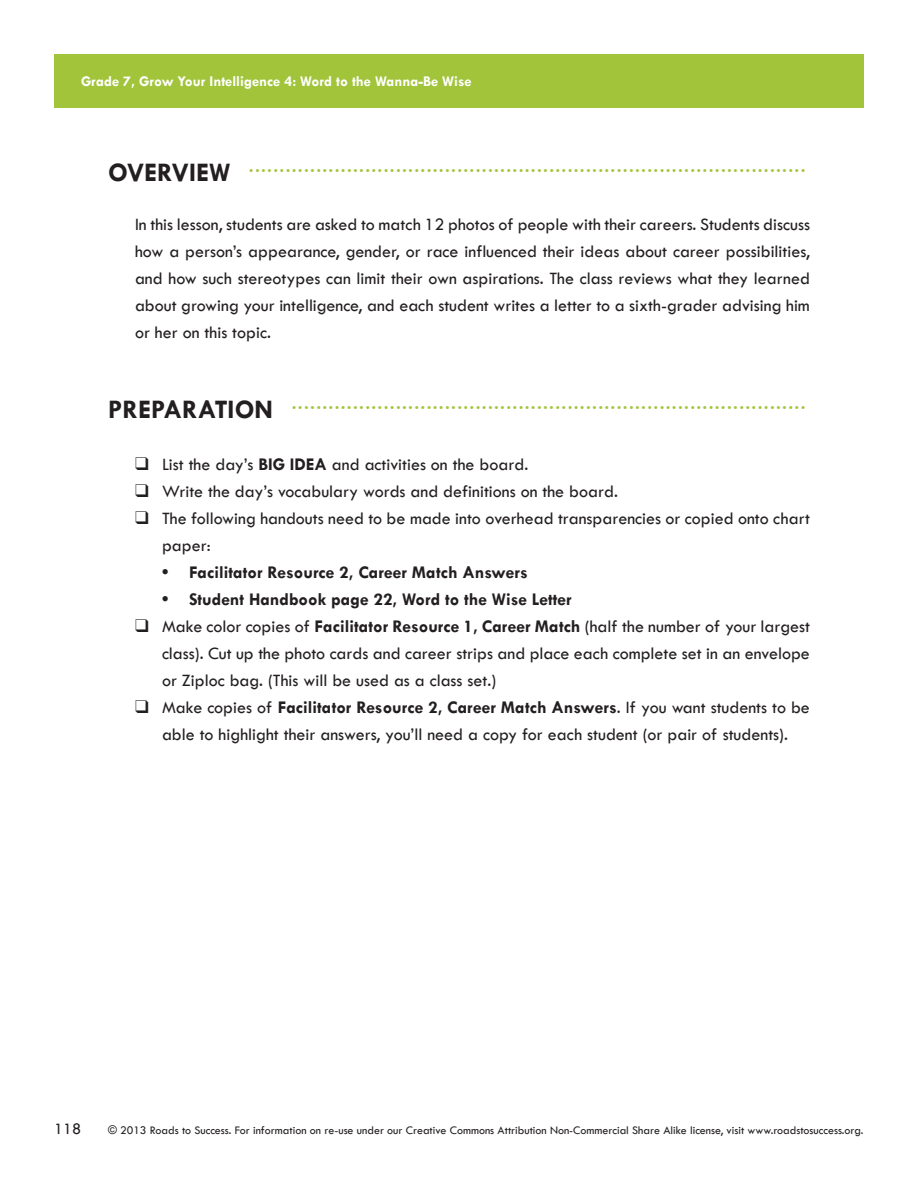
<style>
.page{position:relative;width:918px;height:1188px;background:#fff}
.page>*{position:absolute;margin:0;border:0;box-sizing:border-box;transform-origin:0 0}
.LO_Head1{font:700 18.75px "Tw Cen";color:#a1c43a}
.LO_Checkbox{font:500 18px/27px "Tw Cen";color:#231f20}
.LO_TextFirst{font:500 18px/27px "Tw Cen";color:#231f20;text-align:justify}
.LO_Bullet{font:700 18px "Tw Cen";color:#231f20}
.Lesson_Front_Page_Te{font:500 16.5px "Tw Cen";color:#231f20}
.t1{font:700 15px "Tw Cen";color:#fff}
.t2{font:500 12px "Tw Cen";color:#231f20}
.s1{font-size:27px;color:#231f20}
.s2{font-weight:700}
</style>
<div class="page">
<div style="left:54px;top:54px;width:810px;height:54px;background:#a1c43a"></div>
<p class="t1" style="left:81px;top:72px;width:392px">Grade 7, Grow Your Intelligence 4: Word to the Wanna-Be Wise</p>
<p class="LO_Head1" style="left:108px;top:155px;width:699px"><span class="s1">OVERVIEW</span> ...........................................................................................</p>
<p class="LO_TextFirst" style="left:135px;top:211px;width:676px">In this lesson, students are asked to match 12 photos of people with their careers. Students discuss how a person’s appearance, gender, or race influenced their ideas about career possibilities, and how such stereotypes can limit their own aspirations. The class reviews what they learned about growing your intelligence, and each student writes a letter to a sixth-grader advising him or her on this topic.</p>
<p class="LO_Head1" style="left:108px;top:392px;width:699px"><span class="s1">PREPARATION</span> ....................................................................................</p>
<p class="LO_Checkbox" style="left:135px;top:451px;width:395px">❑ List the day’s <span class="s2">BIG IDEA</span> and activities on the board.</p>
<p class="LO_Checkbox" style="left:135px;top:478px;width:484px">❑ Write the day’s vocabulary words and definitions on the board.</p>
<p class="LO_Checkbox" style="left:162px;top:505px;width:649px;text-indent:-27px">❑ The following handouts need to be made into overhead transparencies or copied onto chart paper:</p>
<p class="LO_Bullet" style="left:162px;top:562px;width:367px">• Facilitator Resource 2, Career Match Answers</p>
<p class="LO_Bullet" style="left:162px;top:589px;width:411px">• Student Handbook page 22, Word to the Wise Letter</p>
<p class="LO_Checkbox" style="left:162px;top:613px;width:649px;text-align:justify;text-indent:-27px">❑ Make color copies of <span class="s2">Facilitator Resource 1, Career Match</span> (half the number of your largest class). Cut up the photo cards and career strips and place each complete set in an envelope or Ziploc bag. (This will be used as a class set.)</p>
<p class="LO_Checkbox" style="left:135px;top:694px;width:676px;text-align:center">❑ Make copies of <span class="s2">Facilitator Resource 2, Career Match Answers</span>. If you want students to be able to highlight their answers, you’ll need a copy for each student (or pair of students).</p>
<p class="Lesson_Front_Page_Te" style="left:54px;top:1119px;width:29px">118</p>
<p class="t2" style="left:108px;top:1123px;width:757px">© 2013 Roads to Success. For information on re-use under our Creative Commons Attribution Non-Commercial Share Alike license, visit www.roadstosuccess.org.</p>
</div>
